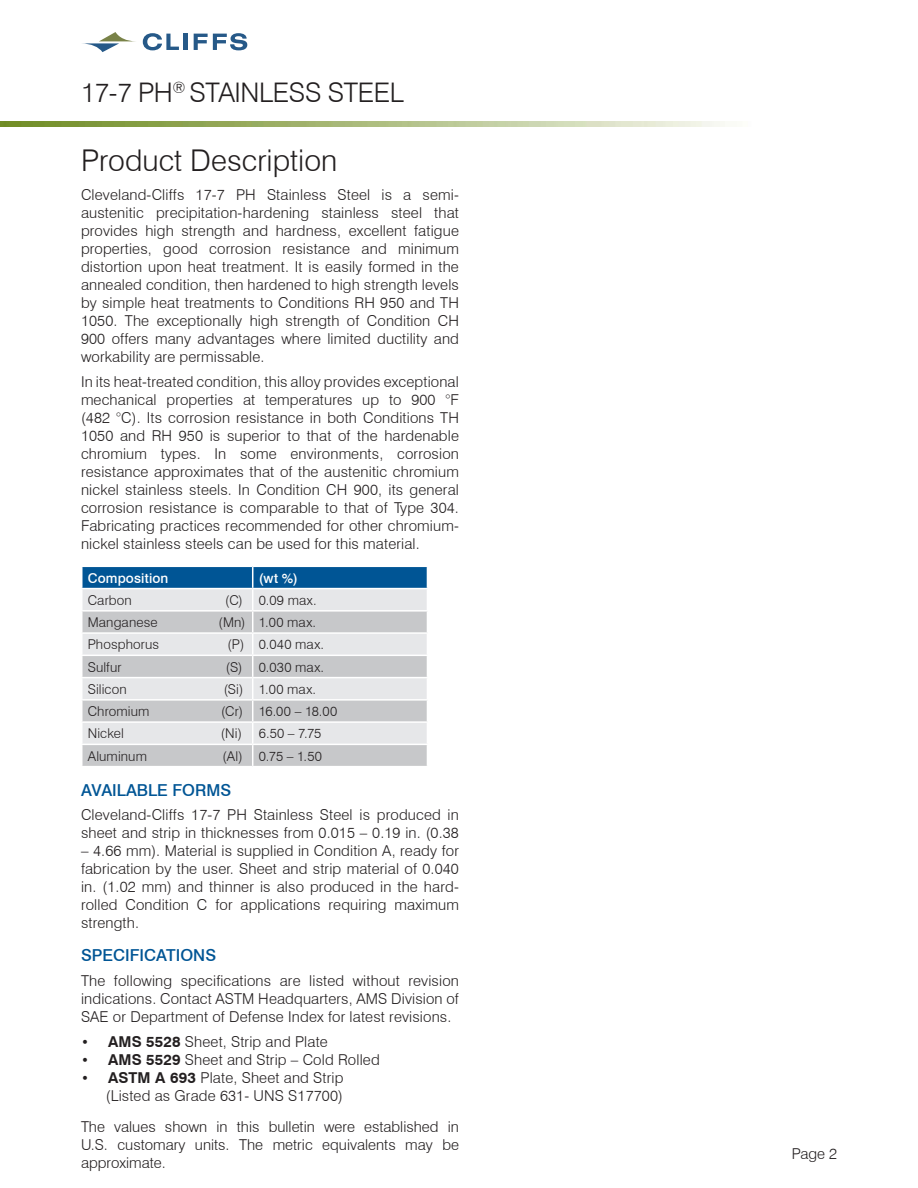
<style>
.page{position:relative;width:918px;height:1188px;background:#fff}
.page>*{position:absolute;margin:0;border:0;box-sizing:border-box;transform-origin:0 0}
.t1{font:300 30px "Swiss 721 BT";color:#231f20}
.t2{font:300 27px "Swiss 721 BT";letter-spacing:-.015em;color:#231f20}
.t3{font:500 16.5px "Swiss 721 BT";color:#005595}
.t4{font:300 15px/18px "Swiss 721 BT";letter-spacing:.01em;color:#231f20;text-align:justify}
.t5{font:300 13.5px "Swiss 721 BT";letter-spacing:.01em;color:#231f20}
.t6{font:500 13.5px "Swiss 721 BT";letter-spacing:.01em;color:#fff}
.s1{font-weight:700;font-size:13.5px}
.s2{font-weight:700}
</style>
<div class="page">
<img style="left:0;top:122px;width:725px;height:5px">
<svg style="left:143px;top:33px;width:36px;height:17px"></svg>
<hr style="left:184px;top:34px;width:4px;height:16px;background:#265988">
<svg style="left:194px;top:33px;width:53px;height:17px"></svg>
<svg style="left:82px;top:32px;width:54px;height:20px"></svg>
<svg style="left:82px;top:566px;width:346px;height:200px;background:#c3cdd5"></svg>
<h2 class="t2" style="left:81px;top:76px;width:324px">17-7 PH<sup>®</sup> STAINLESS STEEL</h2>
<h1 class="t1" style="left:81px;top:142px;width:258px">Product Description</h1>
<p class="t4" style="left:81px;top:186px;width:379px">Cleveland-Cliffs 17-7 PH Stainless Steel is a semi&shy;austenitic precipitation-hardening stainless steel that provides high strength and hardness, excellent fatigue properties, good corrosion resistance and minimum distortion upon heat treatment. It is easily formed in the annealed condition, then hardened to high strength levels by simple heat treatments to Conditions RH 950 and TH 1050. The exceptionally high strength of Condition CH 900 offers many advantages where limited ductility and workability are permissable.</p>
<p class="t4" style="left:81px;top:373px;width:379px">In its heat-treated condition, this alloy provides exceptional mechanical properties at temperatures up to 900 °F (482 °C). Its corrosion resistance in both Conditions TH 1050 and RH 950 is superior to that of the hardenable chromium types. In some environments, corrosion resistance approximates that of the austenitic chromium nickel stainless steels. In Condition CH 900, its general corrosion resistance is comparable to that of Type 304.<br>Fabricating practices recommended for other chromium&shy;nickel stainless steels can be used for this material.</p>
<p class="t6" style="left:88px;top:570px;width:82px">Composition</p>
<p class="t6" style="left:259px;top:570px;width:41px">(wt %)</p>
<p class="t5" style="left:88px;top:592px;width:46px">Carbon</p>
<p class="t5" style="left:225px;top:592px;width:93px">(C) 0.09 max.</p>
<p class="t5" style="left:88px;top:614px;width:71px">Manganese</p>
<p class="t5" style="left:219px;top:614px;width:99px">(Mn) 1.00 max.</p>
<p class="t5" style="left:88px;top:636px;width:73px">Phosphorus</p>
<p class="t5" style="left:227px;top:636px;width:98px">(P) 0.040 max.</p>
<p class="t5" style="left:88px;top:659px;width:35px">Sulfur</p>
<p class="t5" style="left:226px;top:659px;width:100px">(S) 0.030 max.</p>
<p class="t5" style="left:88px;top:681px;width:40px">Silicon</p>
<p class="t5" style="left:224px;top:681px;width:94px">(Si) 1.00 max.</p>
<p class="t5" style="left:88px;top:703px;width:63px">Chromium</p>
<p class="t5" style="left:221px;top:703px;width:118px">(Cr) 16.00 – 18.00</p>
<p class="t5" style="left:88px;top:725px;width:38px">Nickel</p>
<p class="t5" style="left:221px;top:725px;width:102px">(Ni) 6.50 – 7.75</p>
<p class="t5" style="left:88px;top:748px;width:61px">Aluminum</p>
<p class="t5" style="left:222px;top:748px;width:101px">(Al) 0.75 – 1.50</p>
<p class="t3" style="left:81px;top:780px;width:152px">AVAILABLE FORMS</p>
<p class="t4" style="left:81px;top:806px;width:379px">Cleveland-Cliffs 17-7 PH Stainless Steel is produced in sheet and strip in thicknesses from 0.015 – 0.19 in. (0.38</p>
<p class="t4" style="left:81px;top:842px;width:379px">– 4.66 mm). Material is supplied in Condition A, ready for fabrication by the user. Sheet and strip material of 0.040 in. (1.02 mm) and thinner is also produced in the hard&shy;rolled Condition C for applications requiring maximum strength.</p>
<p class="t3" style="left:81px;top:945px;width:137px">SPECIFICATIONS</p>
<p class="t4" style="left:81px;top:972px;width:379px">The following specifications are listed without revision indications. Contact ASTM Headquarters, AMS Division of SAE or Department of Defense Index for latest revisions.</p>
<p class="t4" style="left:81px;top:1032px;width:248px"><span class="s1">•</span> <span class="s2">AMS 5528</span> Sheet, Strip and Plate</p>
<p class="t4" style="left:81px;top:1050px;width:300px"><span class="s1">•</span> <span class="s2">AMS 5529</span> Sheet and Strip – Cold Rolled</p>
<p class="t4" style="left:81px;top:1068px;width:264px;text-align:right"><span class="s1">•</span> <span class="s2">ASTM A 693</span> Plate, Sheet and Strip (Listed as Grade 631- UNS S17700)</p>
<p class="t4" style="left:81px;top:1118px;width:380px">The values shown in this bulletin were established in U.S. customary units. The metric equivalents may be approximate.</p>
<p class="t4" style="left:792px;top:1144px;width:47px">Page 2</p>
</div>
